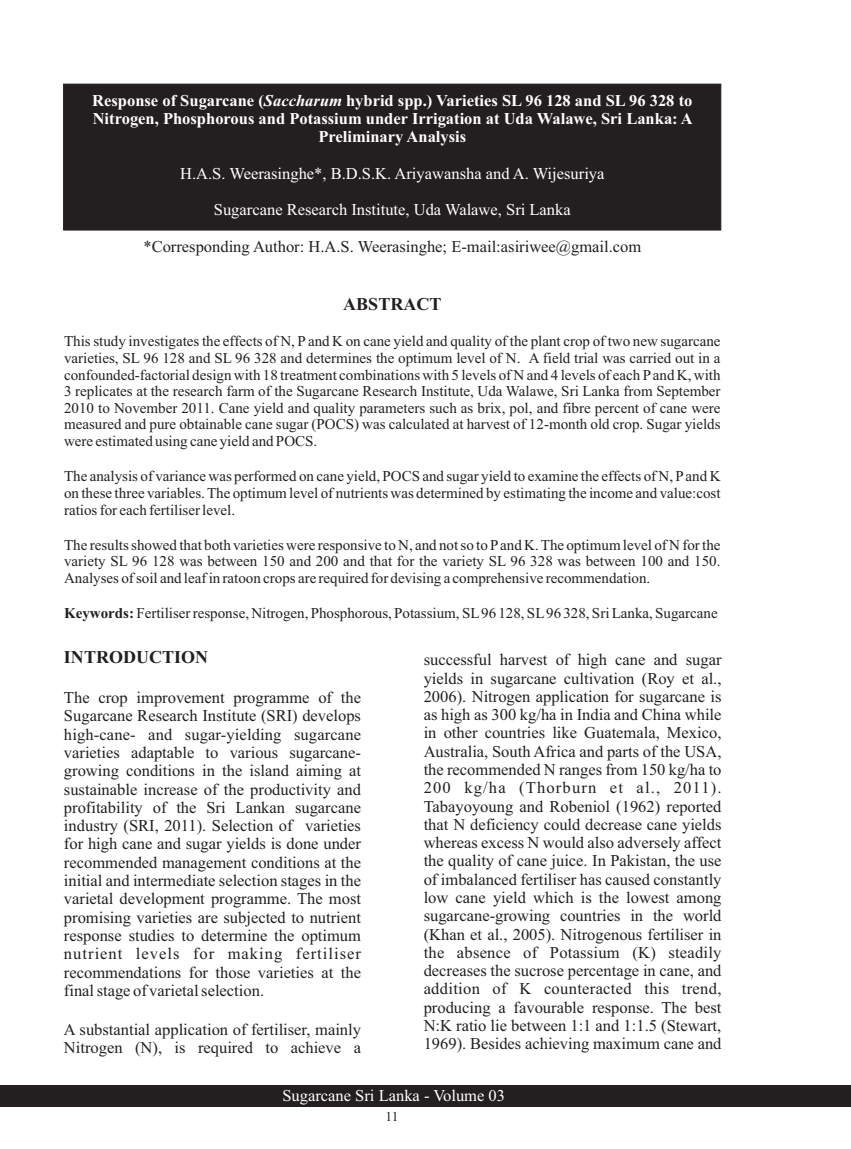
<style>
.page{position:relative;width:851px;height:1149px;background:#fff}
.page>*{position:absolute;margin:0;border:0;box-sizing:border-box;transform-origin:0 0}
.t1{font:700 18px "Times New Roman";color:#231f20}
.t2{font:16.5px/18.3px "Times New Roman";color:#231f20;text-align:justify}
.t3{font:700 16.5px/18.3px "Times New Roman";color:#fff;text-align:center}
.t4{font:16.5px "Times New Roman";color:#fff}
.t5{font:15px/16.6px "Times New Roman";color:#231f20;text-align:justify}
.t6{font:13.5px "Times New Roman";color:#231f20}
.s1{font-style:italic}
.s2{font-weight:700}
</style>
<div class="page">
<div style="left:63px;top:84px;width:658px;height:146px;background:#231f20"></div>
<div style="left:0;top:1085px;width:850px;height:21px;background:#231f20"></div>
<p class="t3" style="left:92px;top:93px;width:602px">Response of Sugarcane (<span class="s1">Saccharum</span> hybrid spp.) Varieties SL 96 128 and SL 96 328 to<br>Nitrogen, Phosphorous and Potassium under Irrigation at Uda Walawe, Sri Lanka: A<br>Preliminary Analysis</p>
<p class="t4" style="left:180px;top:167px;width:426px">H.A.S. Weerasinghe*, B.D.S.K. Ariyawansha and A. Wijesuriya</p>
<p class="t4" style="left:214px;top:204px;width:358px">Sugarcane Research Institute, Uda Walawe, Sri Lanka</p>
<p class="t2" style="left:143px;top:239px;width:499px">*Corresponding Author: H.A.S. Weerasinghe; E-mail:asiriwee@gmail.com</p>
<p class="t1" style="left:343px;top:297px;width:100px">ABSTRACT</p>
<p class="t5" style="left:64px;top:334px;width:658px">This study investigates the effects of N, Pand K on cane yield and quality of the plant crop of two new sugarcane varieties, SL 96 128 and SL 96 328 and determines the optimum level of N. A field trial was carried out in a confounded-factorial design with 18 treatment combinations with 5 levels of N and 4 levels of each Pand K, with 3 replicates at the research farm of the Sugarcane Research Institute, Uda Walawe, Sri Lanka from September 2010 to November 2011. Cane yield and quality parameters such as brix, pol, and fibre percent of cane were measured and pure obtainable cane sugar (POCS) was calculated at harvest of 12-month old crop. Sugar yields were estimated using cane yield and POCS.</p>
<p class="t5" style="left:64px;top:469px;width:657px">The analysis of variance was performed on cane yield, POCS and sugar yield to examine the effects of N, Pand K on these three variables. The optimum level of nutrients was determined by estimating the income and value:cost ratios for each fertiliser level.</p>
<p class="t5" style="left:64px;top:538px;width:657px">The results showed that both varieties were responsive to N, and not so to Pand K. The optimum level of N for the variety SL 96 128 was between 150 and 200 and that for the variety SL 96 328 was between 100 and 150.<br>Analyses of soil and leaf in ratoon crops are required for devising a comprehensive recommendation.</p>
<p class="t5" style="left:64px;top:606px;width:655px"><span class="s2">Keywords:</span>Fertiliser response, Nitrogen, Phosphorous, Potassium, SL96 128, SL96 328, Sri Lanka, Sugarcane</p>
<p class="t1" style="left:64px;top:651px;width:145px">INTRODUCTION</p>
<p class="t2" style="left:64px;top:690px;width:298px">The crop improvement programme of the Sugarcane Research Institute (SRI) develops high-cane- and sugar-yielding sugarcane varieties adaptable to various sugarcane&shy;growing conditions in the island aiming at sustainable increase of the productivity and profitability of the Sri Lankan sugarcane industry (SRI, 2011). Selection of varieties for high cane and sugar yields is done under recommended management conditions at the initial and intermediate selection stages in the varietal development programme. The most promising varieties are subjected to nutrient response studies to determine the optimum nutrient levels for making fertiliser recommendations for those varieties at the final stage of varietal selection.</p>
<p class="t2" style="left:64px;top:1021px;width:298px">A substantial application of fertiliser, mainly<br>Nitrogen (N), is required to achieve a</p>
<p class="t2" style="left:423px;top:652px;width:299px">successful harvest of high cane and sugar yields in sugarcane cultivation (Roy et al., 2006). Nitrogen application for sugarcane is as high as 300 kg/ha in India and China while in other countries like Guatemala, Mexico, Australia, South Africa and parts of the USA, the recommended N ranges from 150 kg/ha to 200 kg/ha (Thorburn et al., 2011).<br>Tabayoyoung and Robeniol (1962) reported that N deficiency could decrease cane yields whereas excess N would also adversely affect the quality of cane juice. In Pakistan, the use of imbalanced fertiliser has caused constantly low cane yield which is the lowest among sugarcane-growing countries in the world (Khan et al., 2005). Nitrogenous fertiliser in the absence of Potassium (K) steadily decreases the sucrose percentage in cane, and addition of K counteracted this trend, producing a favourable response. The best N:K ratio lie between 1:1 and 1:1.5 (Stewart, 1969). Besides achieving maximum cane and</p>
<p class="t4" style="left:282px;top:1089px;width:224px">Sugarcane Sri Lanka - Volume 03</p>
<p class="t6" style="left:385px;top:1111px;width:14px">11</p>
</div>
